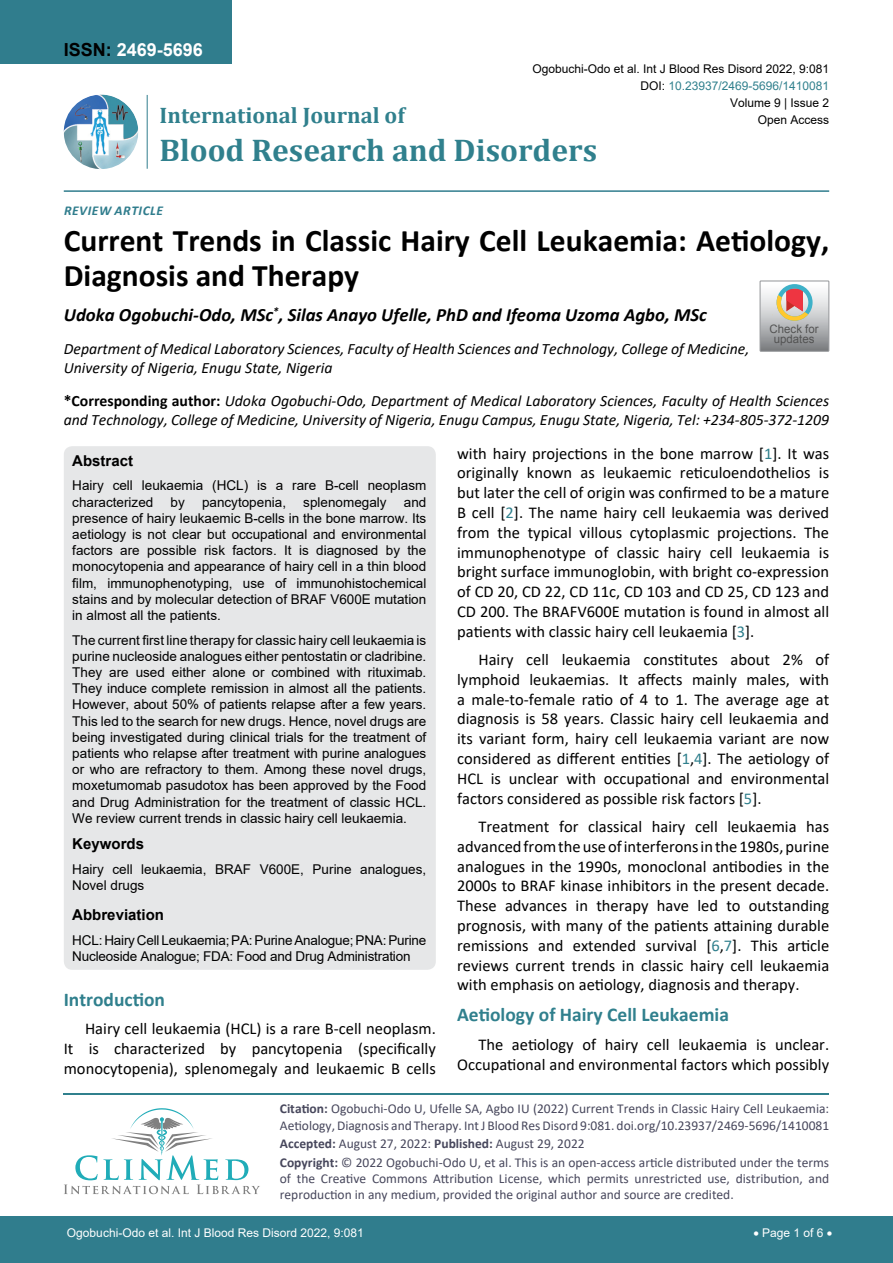
<style>
.page{position:relative;width:893px;height:1263px;background:#fff}
.page>*{position:absolute;margin:0;border:0;box-sizing:border-box;transform-origin:0 0}
.t1{font:700 31.5px/34.5px "Calibri";color:#000}
.t2{font:700 31.5px "Cambria";color:#30808d}
.t3{font:700 22.5px "Cambria";color:#30808d}
.t4{font:700 19.5px "Calibri";color:#30808d}
.t5{font:italic 700 18.75px "Calibri";color:#000}
.t6{font:700 18px "Arial";color:#fff}
.t7{font:16.5px/19.8px "Calibri";color:#000;text-align:justify}
.t8{font:italic 15.75px/18.9px "Calibri";color:#000}
.t9{font:700 15px "Arial";color:#000}
.t10{font:13.5px/16.2px "Arial";color:#000}
.t11{font:13.5px/16.2px "Calibri";color:#47475c}
.t12{font:italic 700 13.5px "Calibri";letter-spacing:.04em;color:#307d8d}
.t13{font:12px "Arial";color:#000}
.t14{font:12px "Arial";color:#fff}
.t15{font:12px "Arial";color:#30808d}
.t16{font:11.7px/10.1px "Arial";color:#535353;text-align:center}
.s1{color:#000}
.s2{font-weight:700;font-style:normal}
.s3{color:#30808d}
.s4{font-weight:700}
</style>
<div class="page">
<hr style="left:64px;top:1093px;width:765px;height:2px;background:#30808d">
<svg style="left:64px;top:1108px;width:196px;height:86px"></svg>
<div style="left:0;top:1217px;width:893px;height:46px;background:#307d8d"></div>
<div style="left:0;top:0;width:231px;height:64px;background:#307d8d"></div>
<img style="left:64px;top:95px;width:74px;height:74px;border-radius:37px">
<hr style="left:147px;top:95px;width:1px;height:74px;background:#307d8d">
<hr style="left:64px;top:190px;width:765px;height:2px;background:#307d8d">
<div style="left:64px;top:446px;width:372px;height:524px;background:#e6e7e8;border-radius:9px"></div>
<svg style="left:760px;top:281px;width:69px;height:70px;background:#bdb6b3"></svg>
<p class="t6" style="left:64px;top:37px;width:141px"><span class="s1">ISSN:</span> 2469-5696</p>
<p class="t13" style="left:532px;top:60px;width:298px">Ogobuchi-Odo et al. Int J Blood Res Disord 2022, 9:081</p>
<p class="t13" style="left:730px;top:95px;width:101px">Volume 9 | Issue 2</p>
<p class="t15" style="left:640px;top:77px;width:190px"><span class="s1">DOI:</span> 10.23937/2469-5696/1410081</p>
<h2 class="t3" style="left:160px;top:100px;width:247px">International Journal of</h2>
<h1 class="t2" style="left:160px;top:128px;width:439px">Blood Research and Disorders</h1>
<p class="t13" style="left:758px;top:112px;width:73px">Open Access</p>
<p class="t12" style="left:64px;top:201px;width:101px">Review ar ticle</p>
<h1 class="t1" style="left:64px;top:223px;width:767px">Current Trends in Classic Hairy Cell Leukaemia: Aetiology,<br>Diagnosis and Therapy</h1>
<p class="t5" style="left:64px;top:301px;width:645px">Udoka Ogobuchi-Odo, MSc<sup>*</sup>, Silas Anayo Ufelle, PhD and Ifeoma Uzoma Agbo, MSc</p>
<p class="t8" style="left:64px;top:339px;width:687px">Department of Medical Laboratory Sciences, Faculty of Health Sciences and Technology, College of Medicine,<br>University of Nigeria, Enugu State, Nigeria</p>
<p class="t16" style="left:770px;top:324px;width:51px">Check for updates</p>
<p class="t8" style="left:64px;top:391px;width:767px"><span class="s2">*Corresponding author:</span> Udoka Ogobuchi-Odo, Department of Medical Laboratory Sciences, Faculty of Health Sciences and Technology, College of Medicine, University of Nigeria, Enugu Campus, Enugu State, Nigeria, Tel: +234-805-372-1209</p>
<p class="t9" style="left:72px;top:450px;width:62px">Abstract</p>
<p class="t10" style="left:72px;top:477px;width:355px">Hairy cell leukaemia (HCL) is a rare B-cell neoplasm characterized</p>
<p class="t10" style="left:72px;top:494px;width:355px;text-align:justify;text-indent:331px">and presence of hairy leukaemic B-cells in the bone marrow. Its aetiology is not clear but occupational and environmental factors are possible risk factors. It is diagnosed by the monocytopenia and appearance of hairy cell in a thin blood film, immunophenotyping, use of immunohistochemical stains and by molecular detection of BRAF V600E mutation in almost all the patients.</p>
<p class="t10" style="left:72px;top:632px;width:356px;text-align:justify">The current first line therapy for classic hairy cell leukaemia is purine nucleoside analogues either pentostatin or cladribine.<br>They are used either alone or combined with rituximab.<br>They induce complete remission in almost all the patients.<br>However, about 50% of patients relapse after a few years.<br>This led to the search for new drugs. Hence, novel drugs are being investigated during clinical trials for the treatment of patients who relapse after treatment with purine analogues or who are refractory to them. Among these novel drugs, moxetumomab pasudotox has been approved by the Food and Drug Administration for the treatment of classic HCL.<br>We review current trends in classic hairy cell leukaemia.</p>
<p class="t9" style="left:72px;top:833px;width:73px">Keywords</p>
<p class="t10" style="left:72px;top:861px;width:355px">Hairy cell leukaemia, BRAF V600E, Purine analogues,<br>Novel drugs</p>
<p class="t9" style="left:72px;top:904px;width:93px">Abbreviation</p>
<p class="t10" style="left:72px;top:932px;width:355px">HCL: Hairy Cell Leukaemia; PA: Purine Analogue; PNA: Purine<br>Nucleoside Analogue; FDA: Food and Drug Administration</p>
<p class="t10" style="left:171px;top:494px;width:16px">by</p>
<p class="t10" style="left:202px;top:494px;width:86px">pancytopenia,</p>
<p class="t10" style="left:303px;top:494px;width:85px">splenomegaly</p>
<p class="t4" style="left:64px;top:985px;width:103px">Introduction</p>
<p class="t7" style="left:64px;top:1018px;width:374px;text-indent:21px">Hairy cell leukaemia (HCL) is a rare B-cell neoplasm.<br>It is characterized by pancytopenia (specifically monocytopenia), splenomegaly and leukaemic B cells</p>
<p class="t7" style="left:457px;top:443px;width:374px">with hairy projections in the bone marrow [<span class="s3">1</span>]. It was originally known as leukaemic reticuloendothelios is but later the cell of origin was confirmed to be a mature B cell [<span class="s3">2</span>]. The name hairy cell leukaemia was derived from the typical villous cytoplasmic projections. The immunophenotype of classic hairy cell leukaemia is bright surface immunoglobin, with bright co-expression of CD 20, CD 22, CD 11c, CD 103 and CD 25, CD 123 and CD 200. The BRAFV600E mutation is found in almost all patients with classic hairy cell leukaemia [<span class="s3">3</span>].</p>
<p class="t7" style="left:457px;top:649px;width:374px;text-indent:21px">Hairy cell leukaemia constitutes about 2% of lymphoid leukaemias. It affects mainly males, with a male-to-female ratio of 4 to 1. The average age at diagnosis is 58 years. Classic hairy cell leukaemia and its variant form, hairy cell leukaemia variant are now considered as different entities [<span class="s3">1</span>,<span class="s3">4</span>]. The aetiology of HCL is unclear with occupational and environmental factors considered as possible risk factors [<span class="s3">5</span>].</p>
<p class="t7" style="left:457px;top:816px;width:374px;text-indent:21px">Treatment for classical hairy cell leukaemia has advanced from the use of interferons in the 1980s, purine analogues in the 1990s, monoclonal antibodies in the 2000s to BRAF kinase inhibitors in the present decade.<br>These advances in therapy have led to outstanding prognosis, with many of the patients attaining durable remissions and extended survival [<span class="s3">6</span>,<span class="s3">7</span>]. This article reviews current trends in classic hairy cell leukaemia with emphasis on aetiology, diagnosis and therapy.</p>
<p class="t4" style="left:457px;top:1001px;width:273px">Aetiology of Hairy Cell Leukaemia</p>
<p class="t7" style="left:457px;top:1034px;width:374px;text-align:right">The aetiology of hairy cell leukaemia is unclear.<br>Occupational and environmental factors which possibly</p>
<p class="t11" style="left:280px;top:1100px;width:551px"><span class="s4">Citation:</span> Ogobuchi-Odo U, Ufelle SA, Agbo IU (2022) Current Trends in Classic Hairy Cell Leukaemia:<br>Aetiology, Diagnosis and Therapy. Int J Blood Res Disord 9:081. doi.org/10.23937/2469-5696/1410081</p>
<p class="t11" style="left:280px;top:1134px;width:551px;line-height:18.6px"><span class="s4">Accepted:</span> August 27, 2022: <span class="s4">Published:</span> August 29, 2022<br><span class="s4">Copyright:</span> © 2022 Ogobuchi-Odo U, et al. This is an open-access article distributed under the terms</p>
<p class="t11" style="left:280px;top:1170px;width:551px">of the Creative Commons Attribution License, which permits unrestricted use, distribution, and reproduction in any medium, provided the original author and source are credited.</p>
<p class="t14" style="left:67px;top:1225px;width:298px">Ogobuchi-Odo et al. Int J Blood Res Disord 2022, 9:081</p>
<p class="t14" style="left:754px;top:1225px;width:80px">• Page 1 of 6 •</p>
</div>
